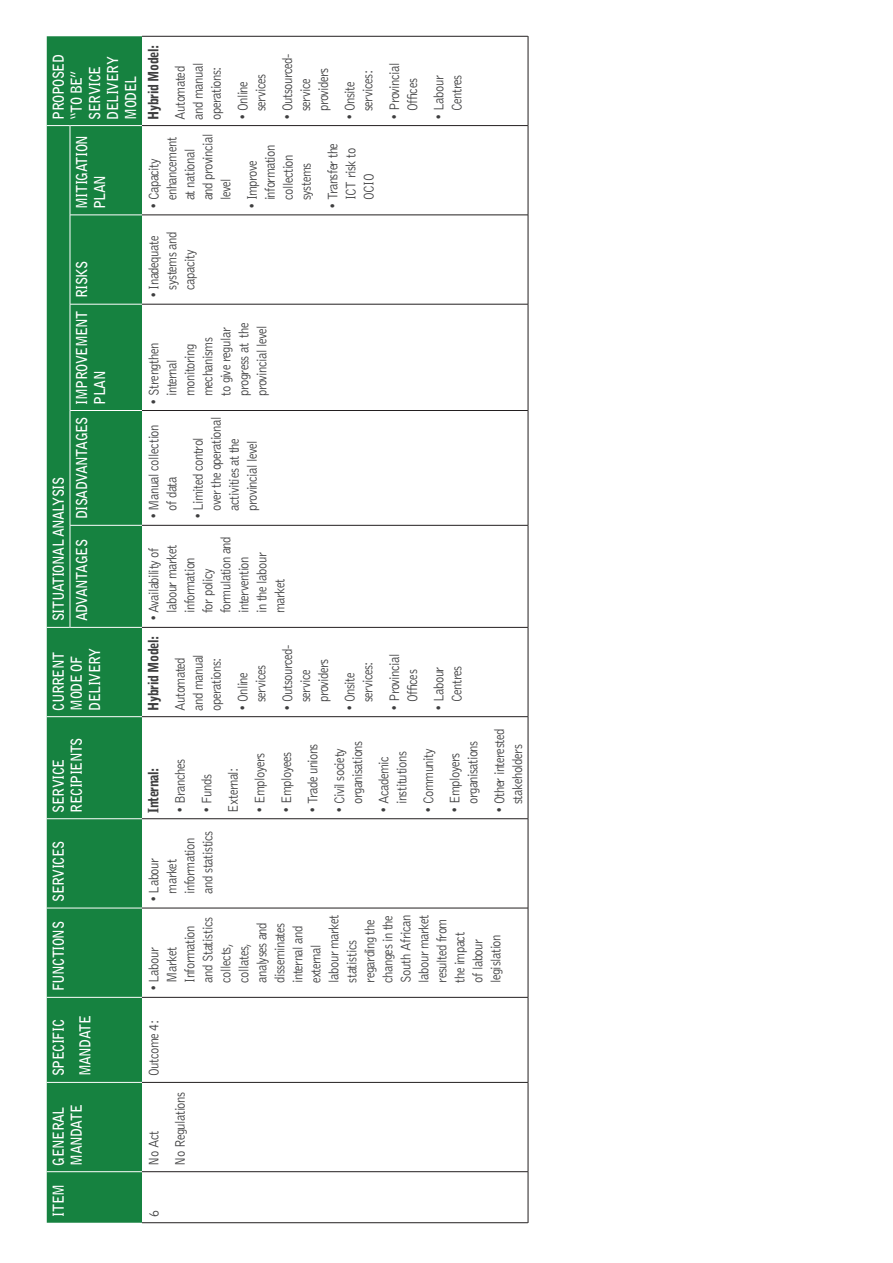
<style>
.page{position:relative;width:893px;height:1263px;background:#fff}
.page>*{position:absolute;margin:0;border:0;box-sizing:border-box;transform-origin:0 0}
._4_TABLE_STYLE_2{font:700 15px/18px "Bell Gothic Std";letter-spacing:-.04em;color:#fff;scale:.89 1}
._3_TABLE_STYLE{font:300 14.25px/18px "Bell Gothic Std";letter-spacing:-.04em;color:#3e3e3f;scale:.89 1}
._3_TABLE_STYLE-2{font:900 14.25px "Bell Gothic Std";letter-spacing:-.04em;color:#3e3e3f;scale:.89 1}
</style>
<div class="page">
<div style="left:47px;top:36px;width:95px;height:1187px;background:#168240"></div>
<hr style="left:142px;top:1222px;width:386px;height:1px;background:#231f20">
<hr style="left:142px;top:1171px;width:386px;height:1px;background:#231f20">
<hr style="left:142px;top:1082px;width:386px;height:1px;background:#231f20">
<hr style="left:142px;top:997px;width:386px;height:1px;background:#231f20">
<hr style="left:142px;top:908px;width:386px;height:1px;background:#231f20">
<hr style="left:142px;top:818px;width:386px;height:1px;background:#231f20">
<hr style="left:142px;top:716px;width:386px;height:1px;background:#231f20">
<hr style="left:142px;top:627px;width:386px;height:1px;background:#231f20">
<hr style="left:142px;top:525px;width:386px;height:1px;background:#231f20">
<hr style="left:142px;top:410px;width:386px;height:1px;background:#231f20">
<hr style="left:142px;top:304px;width:386px;height:1px;background:#231f20">
<hr style="left:142px;top:215px;width:386px;height:1px;background:#231f20">
<hr style="left:142px;top:125px;width:386px;height:1px;background:#231f20">
<hr style="left:142px;top:36px;width:386px;height:1px;background:#231f20">
<hr style="left:528px;top:1172px;width:1px;height:51px;background:#231f20">
<hr style="left:528px;top:1082px;width:1px;height:90px;background:#231f20">
<hr style="left:528px;top:997px;width:1px;height:85px;background:#231f20">
<hr style="left:528px;top:908px;width:1px;height:89px;background:#231f20">
<hr style="left:528px;top:819px;width:1px;height:89px;background:#231f20">
<hr style="left:528px;top:717px;width:1px;height:102px;background:#231f20">
<hr style="left:528px;top:627px;width:1px;height:90px;background:#231f20">
<hr style="left:528px;top:525px;width:1px;height:102px;background:#231f20">
<hr style="left:528px;top:410px;width:1px;height:115px;background:#231f20">
<hr style="left:528px;top:304px;width:1px;height:106px;background:#231f20">
<hr style="left:528px;top:215px;width:1px;height:89px;background:#231f20">
<hr style="left:528px;top:126px;width:1px;height:89px;background:#231f20">
<hr style="left:528px;top:36px;width:1px;height:90px;background:#231f20">
<svg style="left:47px;top:1171px;width:23px;height:1px"></svg>
<svg style="left:47px;top:1082px;width:23px;height:1px"></svg>
<svg style="left:47px;top:997px;width:23px;height:1px"></svg>
<svg style="left:47px;top:908px;width:23px;height:1px"></svg>
<svg style="left:47px;top:818px;width:23px;height:1px"></svg>
<svg style="left:47px;top:716px;width:23px;height:1px"></svg>
<hr style="left:70px;top:1171px;width:72px;height:1px;background:#fff">
<hr style="left:70px;top:1082px;width:72px;height:1px;background:#fff">
<hr style="left:70px;top:997px;width:72px;height:1px;background:#fff">
<hr style="left:70px;top:908px;width:72px;height:1px;background:#fff">
<hr style="left:70px;top:818px;width:72px;height:1px;background:#fff">
<hr style="left:70px;top:716px;width:72px;height:1px;background:#fff">
<svg style="left:47px;top:627px;width:23px;height:1px"></svg>
<svg style="left:47px;top:125px;width:23px;height:1px"></svg>
<hr style="left:70px;top:525px;width:1px;height:102px;background:#fff">
<hr style="left:70px;top:627px;width:72px;height:1px;background:#fff">
<hr style="left:70px;top:410px;width:1px;height:115px;background:#fff">
<hr style="left:70px;top:525px;width:72px;height:1px;background:#fff">
<hr style="left:70px;top:304px;width:1px;height:106px;background:#fff">
<hr style="left:70px;top:410px;width:72px;height:1px;background:#fff">
<hr style="left:70px;top:215px;width:1px;height:89px;background:#fff">
<hr style="left:70px;top:304px;width:72px;height:1px;background:#fff">
<hr style="left:70px;top:125px;width:1px;height:90px;background:#fff">
<hr style="left:70px;top:215px;width:72px;height:1px;background:#fff">
<hr style="left:70px;top:125px;width:72px;height:1px;background:#fff">
<p class="_4_TABLE_STYLE_2" style="left:50px;top:120px;width:75px;rotate:-90deg">PROPOSED “TO BE”<br>SERVICE<br>DELIVERY<br>MODEL</p>
<p class="_4_TABLE_STYLE_2" style="left:73px;top:209px;width:84px;rotate:-90deg">MITIGATION<br>PLAN</p>
<p class="_4_TABLE_STYLE_2" style="left:73px;top:298px;width:43px;rotate:-90deg">RISKS</p>
<p class="_4_TABLE_STYLE_2" style="left:50px;top:621px;width:164px;rotate:-90deg">SITUATIONAL ANALYSIS</p>
<p class="_4_TABLE_STYLE_2" style="left:73px;top:404px;width:107px;rotate:-90deg">IMPROVEMENT<br>PLAN</p>
<p class="_4_TABLE_STYLE_2" style="left:73px;top:519px;width:117px;rotate:-90deg">DISADVANTAGES</p>
<p class="_4_TABLE_STYLE_2" style="left:73px;top:621px;width:94px;rotate:-90deg">ADVANTAGES</p>
<p class="_4_TABLE_STYLE_2" style="left:50px;top:711px;width:72px;rotate:-90deg">CURRENT<br>MODE OF<br>DELIVERY</p>
<p class="_4_TABLE_STYLE_2" style="left:50px;top:813px;width:86px;rotate:-90deg">SERVICE<br>RECIPIENTS</p>
<p class="_4_TABLE_STYLE_2" style="left:50px;top:902px;width:71px;rotate:-90deg">SERVICES</p>
<p class="_4_TABLE_STYLE_2" style="left:50px;top:991px;width:80px;rotate:-90deg">FUNCTIONS</p>
<p class="_4_TABLE_STYLE_2" style="left:50px;top:1076px;width:66px;rotate:-90deg">SPECIFIC</p>
<p class="_4_TABLE_STYLE_2" style="left:76px;top:1076px;width:70px;rotate:-90deg">MANDATE</p>
<p class="_4_TABLE_STYLE_2" style="left:50px;top:1166px;width:70px;rotate:-90deg">GENERAL<br>MANDATE</p>
<p class="_4_TABLE_STYLE_2" style="left:50px;top:1217px;width:38px;rotate:-90deg">ITEM</p>
<p class="_3_TABLE_STYLE-2" style="left:145px;top:120px;width:86px;rotate:-90deg">Hybrid Model:</p>
<p class="_3_TABLE_STYLE" style="left:172px;top:120px;width:65px;rotate:-90deg">Automated and manual operations:</p>
<p class="_3_TABLE_STYLE" style="left:234px;top:120px;width:53px;text-align:center;rotate:-90deg">• Online services</p>
<p class="_3_TABLE_STYLE" style="left:279px;top:111px;width:66px;text-indent:-9px;rotate:-90deg">• Outsourced&shy;service providers</p>
<p class="_3_TABLE_STYLE" style="left:341px;top:111px;width:47px;text-indent:-9px;rotate:-90deg">• Onsite services:</p>
<p class="_3_TABLE_STYLE" style="left:386px;top:120px;width:65px;text-align:center;rotate:-90deg">• Provincial<br>Offices</p>
<p class="_3_TABLE_STYLE" style="left:430px;top:120px;width:52px;text-align:center;rotate:-90deg">• Labour<br>Centres</p>
<p class="_3_TABLE_STYLE" style="left:145px;top:200px;width:76px;text-indent:-9px;rotate:-90deg">• Capacity enhancement at national and provincial level</p>
<p class="_3_TABLE_STYLE" style="left:244px;top:200px;width:64px;text-indent:-9px;rotate:-90deg">• Improve information collection systems</p>
<p class="_3_TABLE_STYLE" style="left:324px;top:200px;width:66px;text-indent:-9px;rotate:-90deg">• Transfer the<br>ICT risk to<br>OCIO</p>
<p class="_3_TABLE_STYLE" style="left:145px;top:290px;width:66px;text-indent:-9px;rotate:-90deg">• Inadequate systems and capacity</p>
<p class="_3_TABLE_STYLE" style="left:145px;top:396px;width:84px;text-indent:-9px;rotate:-90deg">• Strengthen internal monitoring mechanisms<br>to give regular progress at the provincial level</p>
<p class="_3_TABLE_STYLE" style="left:145px;top:511px;width:98px;text-indent:-9px;rotate:-90deg">• Manual collection of data</p>
<p class="_3_TABLE_STYLE" style="left:190px;top:511px;width:107px;text-indent:-9px;rotate:-90deg">• Limited control over the operational activities at the provincial level</p>
<p class="_3_TABLE_STYLE" style="left:145px;top:613px;width:87px;text-indent:-9px;rotate:-90deg">• Availability of labour market information<br>for policy formulation and intervention<br>in the labour market</p>
<p class="_3_TABLE_STYLE-2" style="left:145px;top:711px;width:86px;rotate:-90deg">Hybrid Model:</p>
<p class="_3_TABLE_STYLE" style="left:172px;top:711px;width:65px;rotate:-90deg">Automated and manual operations:</p>
<p class="_3_TABLE_STYLE" style="left:234px;top:711px;width:53px;text-align:center;rotate:-90deg">• Online services</p>
<p class="_3_TABLE_STYLE" style="left:279px;top:702px;width:66px;text-indent:-9px;rotate:-90deg">• Outsourced&shy;service providers</p>
<p class="_3_TABLE_STYLE" style="left:341px;top:702px;width:47px;text-indent:-9px;rotate:-90deg">• Onsite services:</p>
<p class="_3_TABLE_STYLE" style="left:386px;top:711px;width:65px;text-align:center;rotate:-90deg">• Provincial<br>Offices</p>
<p class="_3_TABLE_STYLE" style="left:430px;top:711px;width:52px;text-align:center;rotate:-90deg">• Labour<br>Centres</p>
<p class="_3_TABLE_STYLE-2" style="left:145px;top:813px;width:52px;rotate:-90deg">Internal:</p>
<p class="_3_TABLE_STYLE" style="left:172px;top:813px;width:61px;rotate:-90deg">• Branches</p>
<p class="_3_TABLE_STYLE" style="left:198px;top:813px;width:44px;rotate:-90deg">• Funds</p>
<p class="_3_TABLE_STYLE" style="left:225px;top:813px;width:53px;rotate:-90deg">External:</p>
<p class="_3_TABLE_STYLE" style="left:145px;top:893px;width:72px;text-indent:-9px;rotate:-90deg">• Labour market information and statistics</p>
<p class="_3_TABLE_STYLE" style="left:251px;top:813px;width:69px;rotate:-90deg">• Employers</p>
<p class="_3_TABLE_STYLE" style="left:278px;top:813px;width:70px;rotate:-90deg">• Employees</p>
<p class="_3_TABLE_STYLE" style="left:304px;top:813px;width:79px;rotate:-90deg">• Trade unions</p>
<p class="_3_TABLE_STYLE" style="left:331px;top:813px;width:82px;text-align:center;rotate:-90deg">• Civil society organisations</p>
<p class="_3_TABLE_STYLE" style="left:375px;top:813px;width:70px;text-align:center;rotate:-90deg">• Academic institutions</p>
<p class="_3_TABLE_STYLE" style="left:420px;top:813px;width:73px;rotate:-90deg">• Community</p>
<p class="_3_TABLE_STYLE" style="left:446px;top:804px;width:73px;text-indent:-9px;rotate:-90deg">• Employers organisations</p>
<p class="_3_TABLE_STYLE" style="left:491px;top:813px;width:96px;text-align:center;rotate:-90deg">• Other interested stakeholders</p>
<p class="_3_TABLE_STYLE" style="left:145px;top:983px;width:78px;text-indent:-9px;rotate:-90deg">• Labour<br>Market<br>Information and Statistics collects, collates, analyses and disseminates internal and external labour market statistics regarding the changes in the<br>South African labour market resulted from the impact<br>of labour legislation</p>
<p class="_3_TABLE_STYLE" style="left:145px;top:1076px;width:65px;rotate:-90deg">Outcome 4:</p>
<p class="_3_TABLE_STYLE" style="left:145px;top:1166px;width:41px;rotate:-90deg">No Act</p>
<p class="_3_TABLE_STYLE" style="left:172px;top:1166px;width:84px;rotate:-90deg">No Regulations</p>
<p class="_3_TABLE_STYLE" style="left:145px;top:1217px;width:9px;rotate:-90deg">6</p>
</div>
